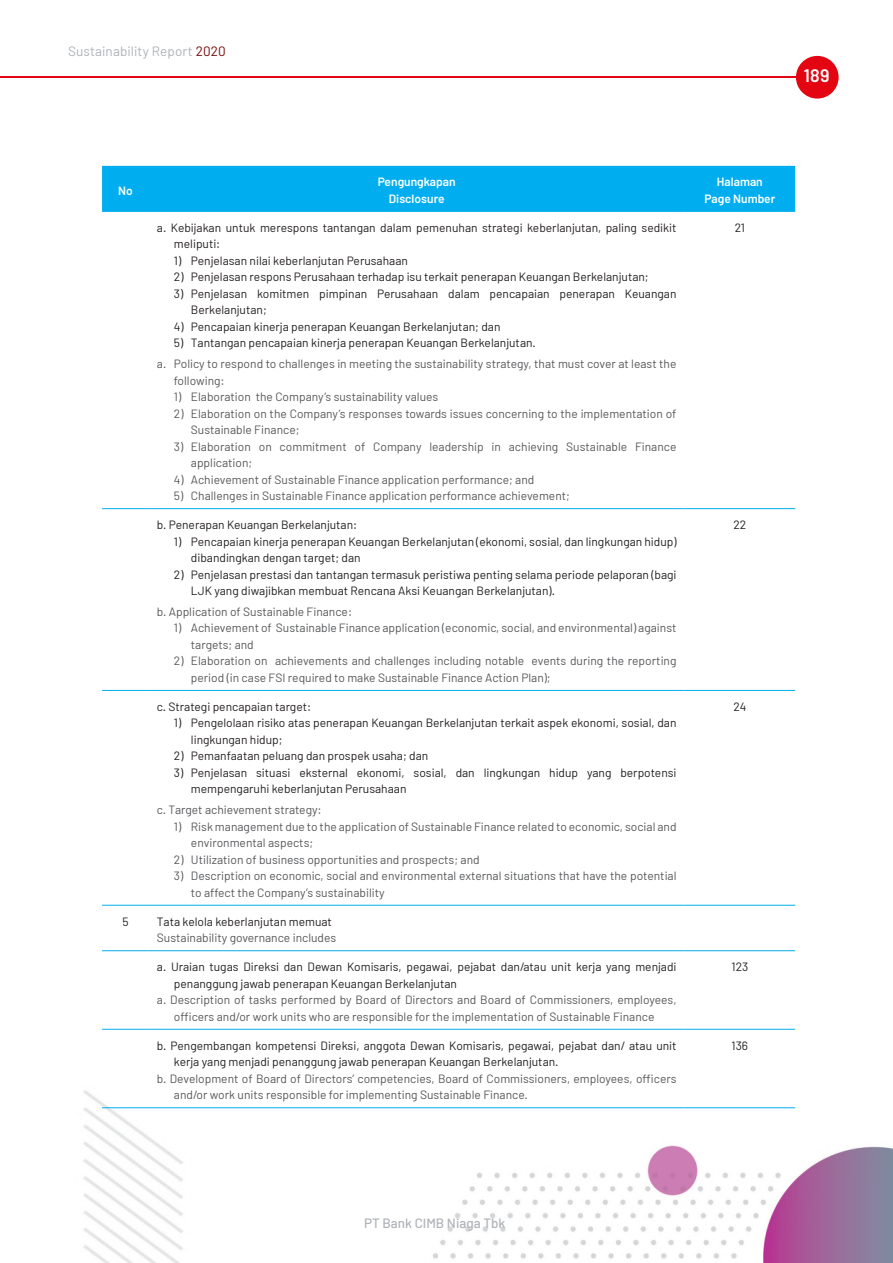
<style>
.page{position:relative;width:893px;height:1263px;background:#fff}
.page>*{position:absolute;margin:0;border:0;box-sizing:border-box;transform-origin:0 0}
.t1{font:600 18px "Barlow";color:#fff}
.t2{font:13.5px "Barlow";letter-spacing:.01em;color:#aeb3b8}
.t3{font:500 13.5px "Barlow";color:#aeb3b8}
.List_Paragraph{font:12px/16.5px "Barlow";color:#57585a}
.List_Paragraph-2{font:12px/16.5px "Barlow";color:#231f20}
.t4{font:600 12px "Barlow";color:#fff}
.s1{color:#780d0a}
</style>
<div class="page">
<img style="left:0;top:55px;width:893px;height:1208px">
<div style="left:102px;top:166px;width:693px;height:45px;background:#00aeef"></div>
<hr style="left:102px;top:211px;width:47px;height:1px;background:#00aeef">
<hr style="left:149px;top:211px;width:536px;height:1px;background:#00aeef">
<hr style="left:685px;top:211px;width:110px;height:1px;background:#00aeef">
<hr style="left:102px;top:508px;width:47px;height:1px;background:#00aeef">
<hr style="left:149px;top:508px;width:536px;height:1px;background:#00aeef">
<hr style="left:685px;top:508px;width:110px;height:1px;background:#00aeef">
<hr style="left:102px;top:690px;width:47px;height:1px;background:#00aeef">
<hr style="left:149px;top:690px;width:536px;height:1px;background:#00aeef">
<hr style="left:685px;top:690px;width:110px;height:1px;background:#00aeef">
<hr style="left:102px;top:905px;width:47px;height:1px;background:#00aeef">
<hr style="left:149px;top:905px;width:536px;height:1px;background:#00aeef">
<hr style="left:685px;top:905px;width:110px;height:1px;background:#00aeef">
<hr style="left:102px;top:950px;width:47px;height:1px;background:#00aeef">
<hr style="left:149px;top:950px;width:536px;height:1px;background:#00aeef">
<hr style="left:685px;top:950px;width:110px;height:1px;background:#00aeef">
<hr style="left:102px;top:1029px;width:47px;height:1px;background:#00aeef">
<hr style="left:149px;top:1029px;width:536px;height:1px;background:#00aeef">
<hr style="left:685px;top:1029px;width:110px;height:1px;background:#00aeef">
<hr style="left:102px;top:1107px;width:47px;height:1px;background:#00aeef">
<hr style="left:149px;top:1107px;width:536px;height:1px;background:#00aeef">
<hr style="left:685px;top:1107px;width:110px;height:1px;background:#00aeef">
<div style="left:796px;top:56px;width:43px;height:43px;background:#e30512;border-radius:50%"></div>
<hr style="left:1px;top:77px;width:795px;height:1px;background:#e30512">
<div style="left:0;top:1155px;width:65px;height:108px;background:#fff"></div>
<p class="t2" style="left:68px;top:43px;width:159px">Sustainability Report <span class="s1">2020</span></p>
<h1 class="t1" style="left:804px;top:64px;width:27px">189</h1>
<p class="t4" style="left:118px;top:183px;width:16px">No</p>
<p class="t4" style="left:378px;top:175px;width:79px">Pengungkapan</p>
<p class="t4" style="left:389px;top:191px;width:57px">Disclosure</p>
<p class="List_Paragraph-2" style="left:174px;top:219px;width:504px;text-indent:-17px">a. Kebijakan untuk merespons tantangan dalam pemenuhan strategi keberlanjutan, paling sedikit meliputi:</p>
<p class="List_Paragraph-2" style="left:174px;top:252px;width:235px">1) Penjelasan nilai keberlanjutan Perusahaan</p>
<p class="List_Paragraph-2" style="left:174px;top:268px;width:476px">2) Penjelasan respons Perusahaan terhadap isu terkait penerapan Keuangan Berkelanjutan;</p>
<p class="List_Paragraph-2" style="left:191px;top:285px;width:487px;text-indent:-17px">3) Penjelasan komitmen pimpinan Perusahaan dalam pencapaian penerapan Keuangan<br>Berkelanjutan;</p>
<p class="List_Paragraph-2" style="left:174px;top:318px;width:328px">4) Pencapaian kinerja penerapan Keuangan Berkelanjutan; dan</p>
<p class="List_Paragraph-2" style="left:174px;top:334px;width:363px">5) Tantangan pencapaian kinerja penerapan Keuangan Berkelanjutan.</p>
<p class="List_Paragraph" style="left:174px;top:355px;width:504px;text-indent:-17px">a. Policy to respond to challenges in meeting the sustainability strategy, that must cover at least the following:</p>
<p class="List_Paragraph" style="left:174px;top:388px;width:266px">1) Elaboration the Company’s sustainability values</p>
<p class="List_Paragraph" style="left:191px;top:405px;width:487px;text-indent:-17px">2) Elaboration on the Company’s responses towards issues concerning to the implementation of<br>Sustainable Finance;</p>
<p class="List_Paragraph" style="left:191px;top:438px;width:487px;text-indent:-17px">3) Elaboration on commitment of Company leadership in achieving Sustainable Finance application;</p>
<p class="List_Paragraph" style="left:174px;top:471px;width:362px">4) Achievement of Sustainable Finance application performance; and</p>
<p class="List_Paragraph" style="left:174px;top:487px;width:397px">5) Challenges in Sustainable Finance application performance achievement;</p>
<p class="List_Paragraph-2" style="left:157px;top:516px;width:202px">b. Penerapan Keuangan Berkelanjutan:</p>
<p class="List_Paragraph-2" style="left:191px;top:533px;width:487px;text-indent:-17px">1) Pencapaian kinerja penerapan Keuangan Berkelanjutan (ekonomi, sosial, dan lingkungan hidup) dibandingkan dengan target; dan</p>
<p class="List_Paragraph-2" style="left:191px;top:566px;width:487px;text-indent:-17px">2) Penjelasan prestasi dan tantangan termasuk peristiwa penting selama periode pelaporan (bagi<br>LJK yang diwajibkan membuat Rencana Aksi Keuangan Berkelanjutan).</p>
<p class="List_Paragraph" style="left:157px;top:603px;width:197px">b. Application of Sustainable Finance:</p>
<p class="List_Paragraph" style="left:191px;top:619px;width:487px;text-indent:-17px">1) Achievement of Sustainable Finance application (economic, social, and environmental) against targets; and</p>
<p class="List_Paragraph" style="left:191px;top:652px;width:487px;text-indent:-17px">2) Elaboration on achievements and challenges including notable events during the reporting period (in case FSI required to make Sustainable Finance Action Plan);</p>
<p class="List_Paragraph-2" style="left:157px;top:698px;width:156px">c. Strategi pencapaian target:</p>
<p class="List_Paragraph-2" style="left:191px;top:714px;width:487px;text-indent:-17px">1) Pengelolaan risiko atas penerapan Keuangan Berkelanjutan terkait aspek ekonomi, sosial, dan lingkungan hidup;</p>
<p class="List_Paragraph-2" style="left:174px;top:747px;width:256px">2) Pemanfaatan peluang dan prospek usaha; dan</p>
<p class="List_Paragraph-2" style="left:191px;top:764px;width:487px;text-indent:-17px">3) Penjelasan situasi eksternal ekonomi, sosial, dan lingkungan hidup yang berpotensi mempengaruhi keberlanjutan Perusahaan</p>
<p class="List_Paragraph" style="left:157px;top:801px;width:166px">c. Target achievement strategy:</p>
<p class="List_Paragraph" style="left:191px;top:818px;width:487px;text-indent:-17px">1) Risk management due to the application of Sustainable Finance related to economic, social and environmental aspects;</p>
<p class="List_Paragraph" style="left:174px;top:851px;width:307px">2) Utilization of business opportunities and prospects; and</p>
<p class="List_Paragraph" style="left:191px;top:867px;width:487px;text-indent:-17px">3) Description on economic, social and environmental external situations that have the potential to affect the Company’s sustainability</p>
<p class="List_Paragraph-2" style="left:122px;top:913px;width:8px">5</p>
<p class="List_Paragraph-2" style="left:157px;top:913px;width:177px">Tata kelola keberlanjutan memuat</p>
<p class="List_Paragraph" style="left:157px;top:929px;width:181px">Sustainability governance includes</p>
<p class="List_Paragraph-2" style="left:174px;top:958px;width:504px;text-indent:-17px">a. Uraian tugas Direksi dan Dewan Komisaris, pegawai, pejabat dan/atau unit kerja yang menjadi penanggung jawab penerapan Keuangan Berkelanjutan</p>
<p class="List_Paragraph" style="left:157px;top:991px;width:521px;text-align:center">a. Description of tasks performed by Board of Directors and Board of Commissioners, employees, officers and/or work units who are responsible for the implementation of Sustainable Finance</p>
<p class="List_Paragraph-2" style="left:174px;top:1037px;width:504px;text-indent:-17px">b. Pengembangan kompetensi Direksi, anggota Dewan Komisaris, pegawai, pejabat dan/ atau unit kerja yang menjadi penanggung jawab penerapan Keuangan Berkelanjutan.</p>
<p class="List_Paragraph" style="left:174px;top:1070px;width:504px;text-indent:-17px">b. Development of Board of Directors’ competencies, Board of Commissioners, employees, officers and/or work units responsible for implementing Sustainable Finance.</p>
<p class="t4" style="left:717px;top:175px;width:47px">Halaman</p>
<p class="t4" style="left:704px;top:191px;width:72px">Page Number</p>
<p class="List_Paragraph-2" style="left:735px;top:219px;width:12px">21</p>
<p class="List_Paragraph-2" style="left:733px;top:516px;width:14px">22</p>
<p class="List_Paragraph-2" style="left:733px;top:698px;width:15px">24</p>
<p class="List_Paragraph-2" style="left:732px;top:958px;width:18px">123</p>
<p class="List_Paragraph-2" style="left:732px;top:1037px;width:18px">136</p>
<p class="t3" style="left:364px;top:1215px;width:143px">PT Bank CIMB Niaga Tbk</p>
</div>
